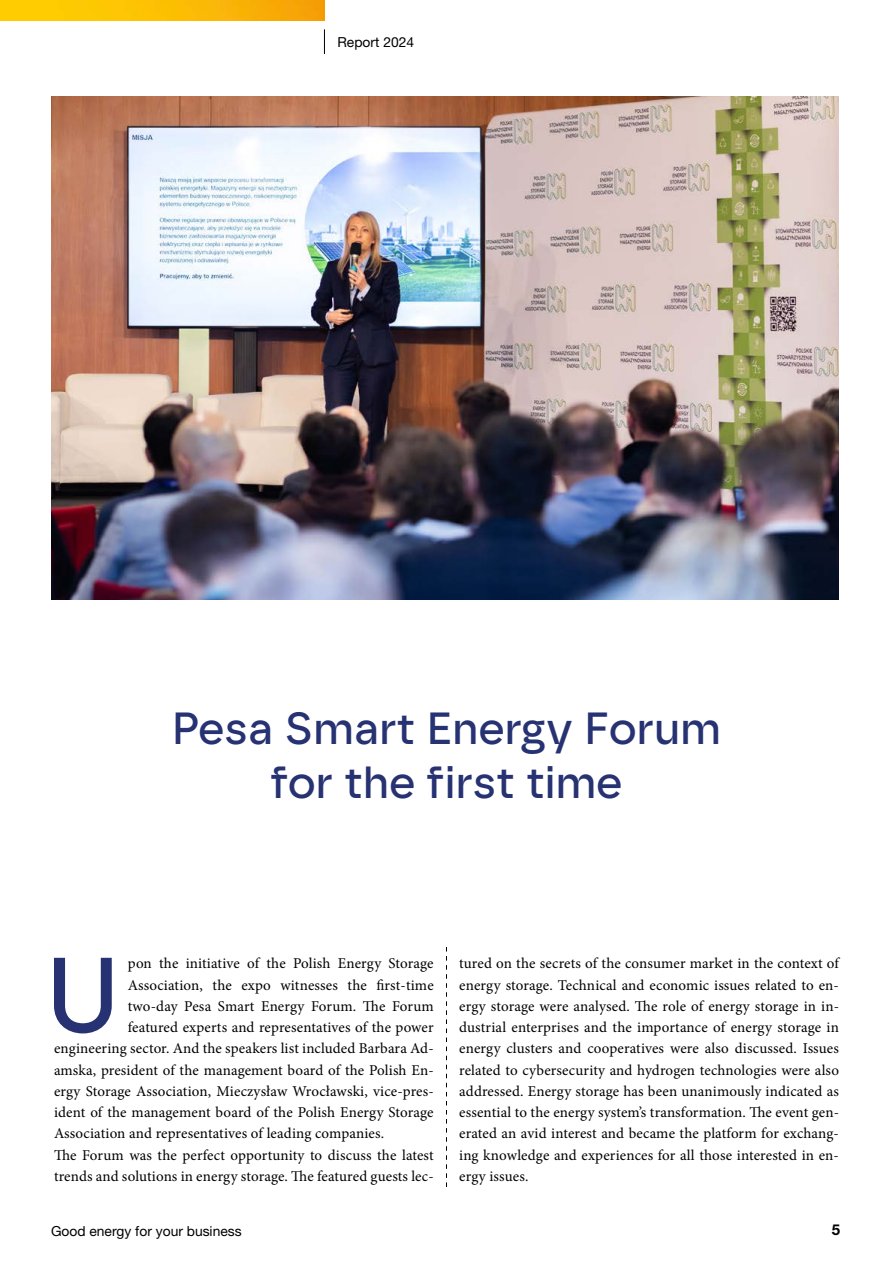
<style>
.page{position:relative;width:893px;height:1263px;background:#fff}
.page>*{position:absolute;margin:0;border:0;box-sizing:border-box;transform-origin:0 0}
.t1{font:500 106.05px "Safiro";color:#263272}
.t2{font:500 45px/54px "Safiro";color:#263272;text-align:center}
.t3{font:15px/21.3px "Minion Pro";letter-spacing:.01em;color:#000;text-align:justify}
.t4{font:700 15px "Helvetica Neue LT Pro";color:#000}
.t5{font:13.8px "Helvetica Neue LT Pro";color:#000}
</style>
<div class="page">
<img style="left:51px;top:97px;width:788px;height:503px">
<svg style="left:324px;top:29px;width:1px;height:25px"></svg>
<img style="left:0;top:0;width:324px;height:21px">
<svg style="left:446px;top:947px;width:1px;height:240px"></svg>
<p class="t5" style="left:337px;top:33px;width:78px">Report 2024</p>
<h2 class="t2" style="left:172px;top:702px;width:551px">Pesa Smart Energy Forum for the first time</h2>
<h1 class="t1" style="left:46px;top:933px;width:75px">U</h1>
<p class="t3" style="left:128px;top:953px;width:307px">pon the initiative of the Polish Energy Storage</p>
<p class="t3" style="left:128px;top:974px;width:307px">Association, the expo witnesses the first-time</p>
<p class="t3" style="left:128px;top:995px;width:307px">two-day Pesa Smart Energy Forum. The Forum</p>
<p class="t3" style="left:128px;top:1017px;width:307px">featured experts and representatives of the power</p>
<p class="t3" style="left:54px;top:1038px;width:381px">engineering sector. And the speakers list included Barbara Ad-</p>
<p class="t3" style="left:54px;top:1059px;width:381px">amska, president of the management board of the Polish En-</p>
<p class="t3" style="left:54px;top:1080px;width:381px">ergy Storage Association, Mieczysław Wrocławski, vice-pres-</p>
<p class="t3" style="left:54px;top:1102px;width:381px">ident of the management board of the Polish Energy Storage</p>
<p class="t3" style="left:54px;top:1123px;width:332px">Association and representatives of leading companies.</p>
<p class="t3" style="left:54px;top:1144px;width:381px">The Forum was the perfect opportunity to discuss the latest</p>
<p class="t3" style="left:54px;top:1165px;width:381px">trends and solutions in energy storage. The featured guests lec-</p>
<p class="t3" style="left:459px;top:953px;width:381px">tured on the secrets of the consumer market in the context of energy storage. Technical and economic issues related to en&shy;ergy storage were analysed. The role of energy storage in in&shy;dustrial enterprises and the importance of energy storage in energy clusters and cooperatives were also discussed. Issues related to cybersecurity and hydrogen technologies were also addressed. Energy storage has been unanimously indicated as essential to the energy system’s transformation. The event gen&shy;erated an avid interest and became the platform for exchang&shy;ing knowledge and experiences for all those interested in en&shy;ergy issues.</p>
<p class="t5" style="left:51px;top:1222px;width:192px">Good energy for your business</p>
<p class="t4" style="left:832px;top:1220px;width:10px">5</p>
</div>
